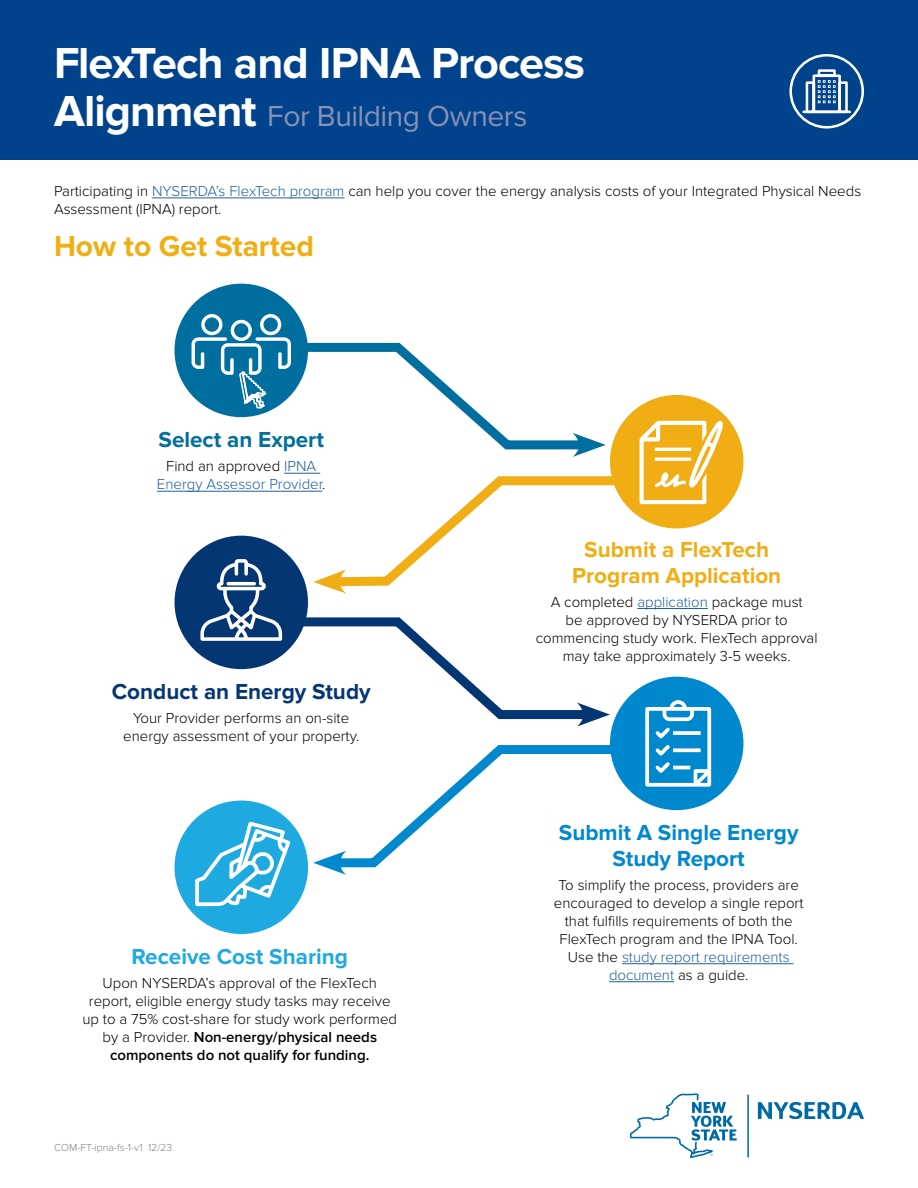
<style>
.page{position:relative;width:918px;height:1188px;background:#fff}
.page>*{position:absolute;margin:0;border:0;box-sizing:border-box;transform-origin:0 0}
.t1{font:700 45px "Proxima Nova";letter-spacing:-.025em;color:#fff}
.t2{font:30px "Proxima Nova";letter-spacing:-.015em;color:#8991b7}
.Headline{font:700 30px "Proxima Nova";color:#f1ad14}
.Sub_1{font:700 22.5px/25.5px "Proxima Nova";color:#f1ad14;text-align:center}
.Sub_1-2{font:700 22.5px/25.5px "Proxima Nova";color:#0088ce;text-align:center}
.Sub_1-3{font:700 22.5px "Proxima Nova";color:#043673}
.Sub_1-4{font:700 22.5px "Proxima Nova";color:#1fa9e1}
.Sub_1-5{font:700 22.5px "Proxima Nova";color:#006e9f}
.Body{font:300 15px/18px "Proxima Nova";color:#000;text-align:center}
.Body-2{font:300 15px/18px "Proxima Nova";color:#215e9e;text-align:center}
.Pub_Code{font:300 10.5px "Proxima Nova";color:#797d82}
.s1{font-weight:700;font-size:45px;color:#fff}
.s2{color:#215e9e}
.s3{color:#000}
.s4{font-weight:600}
</style>
<div class="page">
<div style="left:0;top:0;width:918px;height:160px;background:#00438c"></div>
<svg style="left:789px;top:54px;width:75px;height:75px"></svg>
<hr style="left:152px;top:198px;width:192px;height:1px;background:#215e9e">
<hr style="left:157px;top:491px;width:165px;height:1px;background:#215e9e">
<div style="left:175px;top:284px;width:133px;height:133px;background:#006e9f;border-radius:50%"></div>
<div style="left:610px;top:395px;width:133px;height:133px;background:#f1ad14;border-radius:50%"></div>
<div style="left:175px;top:536px;width:133px;height:133px;background:#043673;border-radius:50%"></div>
<hr style="left:622px;top:963px;width:172px;height:1px;background:#215e9e">
<hr style="left:609px;top:981px;width:65px;height:1px;background:#215e9e">
<div style="left:610px;top:677px;width:133px;height:133px;background:#0088ce;border-radius:50%"></div>
<div style="left:175px;top:801px;width:133px;height:133px;background:#1fa9e1;border-radius:50%"></div>
<svg style="left:193px;top:875px;width:100px;height:59px"></svg>
<svg style="left:192px;top:314px;width:534px;height:561px"></svg>
<svg style="left:630px;top:1093px;width:107px;height:65px"></svg>
<svg style="left:758px;top:1102px;width:106px;height:17px"></svg>
<hr style="left:747px;top:1095px;width:2px;height:63px;background:#0069a7">
<p class="t1" style="left:54px;top:37px;width:533px">FlexTech and IPNA Process</p>
<p class="t2" style="left:54px;top:99px;width:475px"><span class="s1">Alignment</span> For Building Owners</p>
<p class="Body" style="left:54px;top:182px;width:809px">Participating in <span class="s2">NYSERDA’s FlexTech program</span> can help you cover the energy analysis costs of your Integrated Physical Needs</p>
<p class="Body" style="left:54px;top:200px;width:169px">Assessment (IPNA) report.</p>
<p class="Headline" style="left:54px;top:229px;width:262px">How to Get Started</p>
<p class="Sub_1-5" style="left:159px;top:427px;width:167px">Select an Expert</p>
<p class="Body-2" style="left:157px;top:457px;width:170px"><span class="s3">Find an approved</span> IPNA<br>Energy Assessor Provider<span class="s3">.</span></p>
<p class="Sub_1-3" style="left:112px;top:679px;width:260px">Conduct an Energy Study</p>
<p class="Body" style="left:123px;top:709px;width:238px">Your Provider performs an on-site energy assessment of your property.</p>
<p class="Sub_1-4" style="left:131px;top:944px;width:218px">Receive Cost Sharing</p>
<p class="Body" style="left:82px;top:974px;width:316px">Upon NYSERDA’s approval of the FlexTech report, eligible energy study tasks may receive up to a 75% cost-share for study work performed by a Provider. <span class="s4">Non-energy/physical needs components do not qualify for funding.</span></p>
<p class="Pub_Code" style="left:54px;top:1142px;width:120px">COM-FT-ipna-fs-1-v1 12/23</p>
<p class="Sub_1" style="left:572px;top:537px;width:211px">Submit a FlexTech<br>Program Application</p>
<p class="Body" style="left:536px;top:593px;width:283px">A completed <span class="s2">application</span> package must<br>be approved by NYSERDA prior to commencing study work. FlexTech approval may take approximately 3-5 weeks.</p>
<p class="Sub_1-2" style="left:559px;top:820px;width:241px">Submit A Single Energy<br>Study Report</p>
<p class="Body" style="left:554px;top:876px;width:251px">To simplify the process, providers are encouraged to develop a single report that fulfills requirements of both the FlexTech program and the IPNA Tool.<br>Use the <span class="s2">study report requirements document</span> as a guide.</p>
</div>
